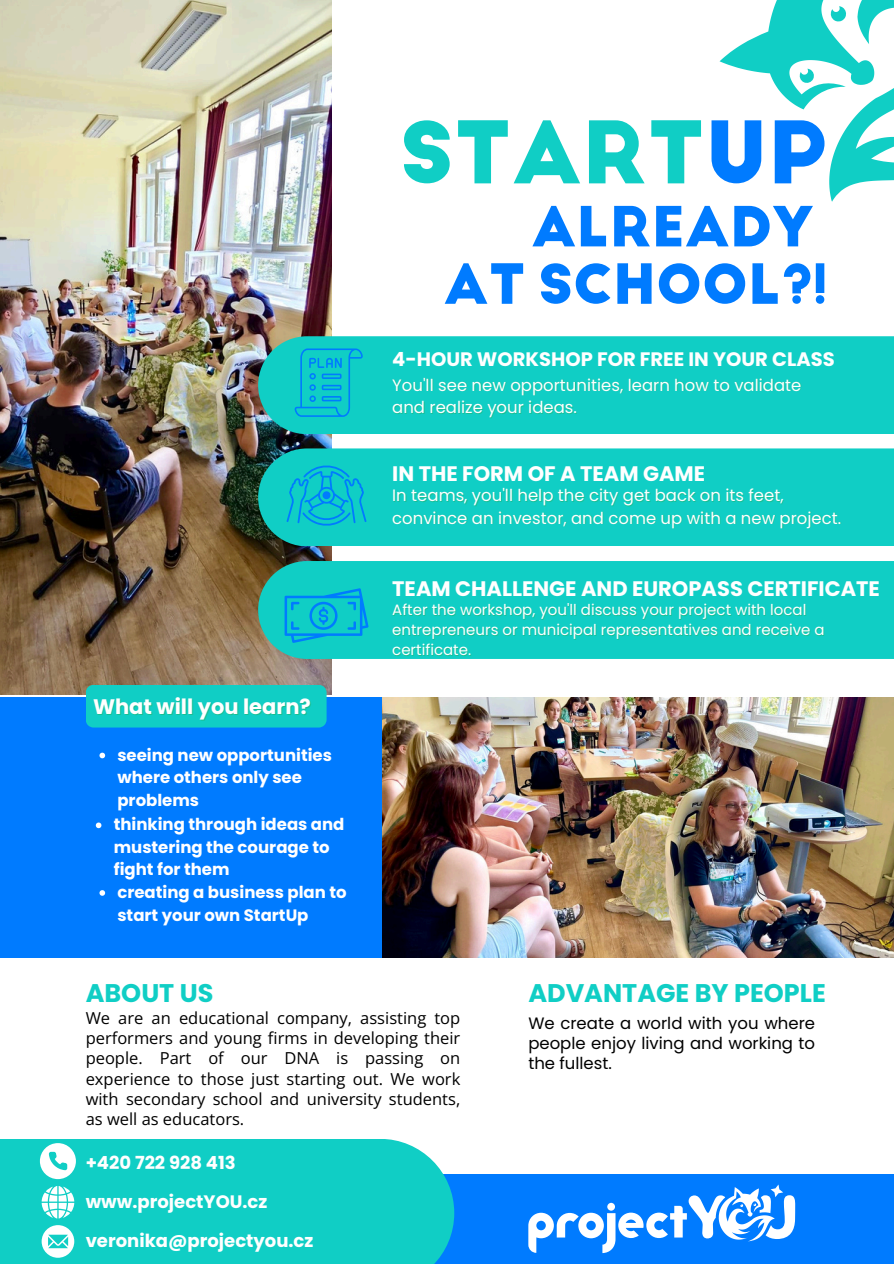
<style>
.page{position:relative;width:894px;height:1264px;background:#fff}
.page>*{position:absolute;margin:0;border:0;box-sizing:border-box;transform-origin:0 0}
.t1{font:700 84px "Big John PRO";color:#10cec5}
.t2{font:700 54px/57.3px "Big John PRO";color:#007bff;text-align:right}
.t3{font:700 25.5px "Poppins";color:#10cec5}
.t4{font:700 21px "Poppins";color:#fff}
.t5{font:700 19.5px "Poppins";color:#fff}
.t6{font:700 18px "Poppins";color:#fff}
.t7{font:16.5px/20.2px "Open Sans";color:#000;text-align:justify}
.t8{font:16.5px "Poppins";color:#fff}
.t9{font:700 16.5px/22.5px "Poppins";color:#fff}
.t10{font:16.5px/20.2px "Poppins";color:#000;text-align:justify}
.t11{font:15px "Poppins";color:#fff}
.s1{color:#007bff}
</style>
<div class="page">
<img style="left:381px;top:697px;width:512px;height:260px">
<img style="left:0;top:0;width:331px;height:694px">
<div style="left:258px;top:336px;width:635px;height:98px;background:#10cec5"></div>
<div style="left:258px;top:448px;width:635px;height:98px;background:#10cec5"></div>
<div style="left:258px;top:561px;width:635px;height:98px;background:#10cec5"></div>
<div style="left:326px;top:1174px;width:567px;height:89px;background:#007bff"></div>
<div style="left:0;top:1138px;width:454px;height:125px;background:#10cec5"></div>
<div style="left:0;top:697px;width:381px;height:260px;background:#007bff"></div>
<svg style="left:40px;top:1143px;width:36px;height:36px"></svg>
<div style="left:86px;top:685px;width:240px;height:42px;background:#10cec5"></div>
<svg style="left:528px;top:1184px;width:267px;height:68px"></svg>
<svg style="left:42px;top:1186px;width:32px;height:32px"></svg>
<svg style="left:42px;top:1225px;width:32px;height:32px"></svg>
<svg style="left:286px;top:462px;width:80px;height:67px"></svg>
<svg style="left:294px;top:348px;width:69px;height:69px"></svg>
<svg style="left:284px;top:588px;width:84px;height:55px"></svg>
<svg style="left:719px;top:0;width:174px;height:202px"></svg>
<svg style="left:828px;top:4px;width:20px;height:20px"></svg>
<svg style="left:797px;top:66px;width:19px;height:19px"></svg>
<svg style="left:99px;top:752px;width:6px;height:6px"></svg>
<svg style="left:96px;top:822px;width:5px;height:6px"></svg>
<svg style="left:99px;top:890px;width:6px;height:5px"></svg>
<p class="t1" style="left:401px;top:103px;width:427px">START<span class="s1">UP</span></p>
<p class="t2" style="left:443px;top:199px;width:385px">ALREADY<br>AT SCHOOL?!</p>
<h1 class="t5" style="left:392px;top:345px;width:444px">4-HOUR WORKSHOP FOR FREE IN YOUR CLASS</h1>
<h3 class="t8" style="left:392px;top:373px;width:410px">You'll see new opportunities, learn how to validate</h3>
<p class="t8" style="left:392px;top:396px;width:186px">and realize your ideas.</p>
<p class="t4" style="left:392px;top:459px;width:314px">IN THE FORM OF A TEAM GAME</p>
<p class="t8" style="left:392px;top:484px;width:393px">In teams, you'll help the city get back on its feet,</p>
<h2 class="t8" style="left:392px;top:506px;width:450px">convince an investor, and come up with a new project.</h2>
<p class="t4" style="left:392px;top:574px;width:489px">TEAM CHALLENGE AND EUROPASS CERTIFICATE</p>
<h6 class="t4" style="left:93px;top:692px;width:219px">What will you learn?</h6>
<p class="t9" style="left:117px;top:743px;width:216px">seeing new opportunities where others only see problems</p>
<p class="t9" style="left:114px;top:813px;width:232px">thinking through ideas and mustering the courage to fight for them</p>
<h3 class="t9" style="left:117px;top:881px;width:231px">creating a business plan to start your own StartUp</h3>
<h2 class="t11" style="left:392px;top:599px;width:415px">After the workshop, you'll discuss your project with local</h2>
<p class="t11" style="left:392px;top:619px;width:434px">entrepreneurs or municipal representatives and receive a</p>
<p class="t11" style="left:392px;top:639px;width:80px">certificate.</p>
<p class="t3" style="left:86px;top:975px;width:129px">ABOUT US</p>
<h3 class="t3" style="left:528px;top:975px;width:299px">ADVANTAGE BY PEOPLE</h3>
<h4 class="t7" style="left:86px;top:1007px;width:376px">We are an educational company, assisting top performers and young firms in developing their people. Part of our DNA is passing on experience to those just starting out. We work with secondary school and university students, as well as educators.</h4>
<p class="t10" style="left:528px;top:1012px;width:288px">We create a world with you where people enjoy living and working to the fullest.</p>
<h5 class="t6" style="left:86px;top:1149px;width:151px">+420 722 928 413</h5>
<h6 class="t6" style="left:86px;top:1189px;width:183px">www.projectYOU.cz</h6>
<p class="t6" style="left:86px;top:1228px;width:229px">veronika@projectyou.cz</p>
</div>
